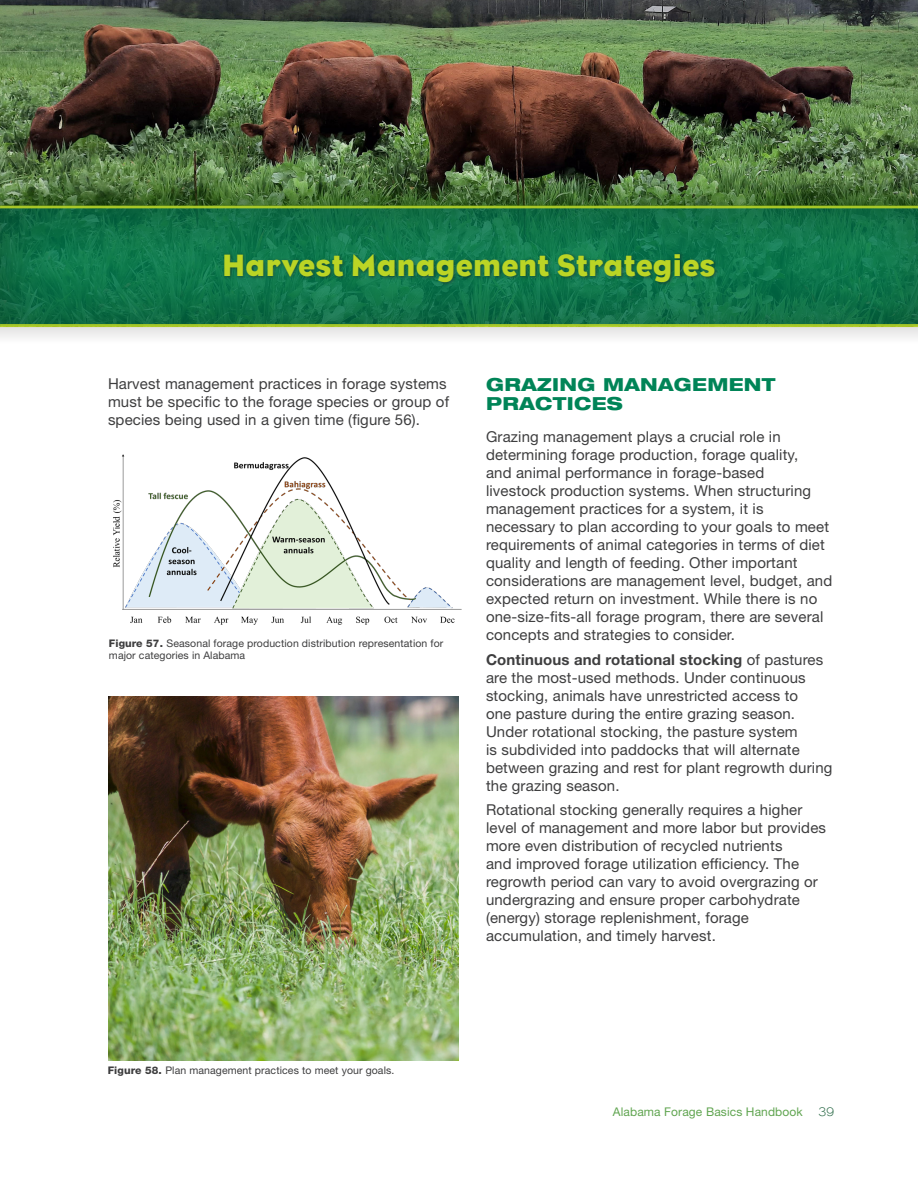
<style>
.page{position:relative;width:918px;height:1188px;background:#fff}
.page>*{position:absolute;margin:0;border:0;box-sizing:border-box;transform-origin:0 0}
.t1{font:31.5px "Eagle";letter-spacing:.01em;color:#bbd525}
.t2{font:800 expanded 18px/19.5px "Helvetica Neue LT Std";letter-spacing:.02em;color:#008457}
.t3{font:15px/18px "Helvetica Neue LT Std";letter-spacing:.01em;color:#3e3e3f}
.t4{font:300 12.75px "Eagle";color:#2a6946}
.t5{font:12px "Helvetica Neue LT Std";letter-spacing:.01em;color:#61a551}
.t6{font:10.5px/12.6px "Helvetica Neue LT Std";letter-spacing:.01em;color:#3e3e3f}
.s1{font-weight:800}
.s2{font-weight:700}
.s3{font-family:"Eagle";font-weight:300;font-size:12.75px;color:#fff}
</style>
<div class="page">
<img style="left:113px;top:455px;width:348px;height:170px">
<div style="left:0;top:324px;width:918px;height:19px;background:linear-gradient(to right,#efefef,#efefef)"></div>
<img style="left:0;top:0;width:918px;height:177px">
<div style="left:0;top:205px;width:918px;height:122px;background:#231f20;opacity:.5"></div>
<hr style="left:0;top:205px;width:918px;height:3px;background:#bbd525">
<hr style="left:0;top:324px;width:918px;height:3px;background:#bbd525">
<div style="left:222px;top:251px;width:497px;height:35px;background:#231f20;opacity:.5"></div>
<svg style="left:0;top:177px;width:918px;height:29px;background:#466a35"></svg>
<img style="left:108px;top:697px;width:351px;height:363px">
<h1 class="t1" style="left:222px;top:247px;width:495px">Harvest Management Strategies</h1>
<p class="t3" style="left:108px;top:374px;width:343px">Harvest management practices in forage systems must be specific to the forage species or group of species being used in a given time (figure 56).</p>
<p class="t6" style="left:109px;top:637px;width:336px"><span class="s1">Figure 57.</span> Seasonal forage production distribution representation for major categories in Alabama</p>
<p class="t2" style="left:486px;top:374px;width:291px">GRAZING MANAGEMENT<br>PRACTICES</p>
<p class="t3" style="left:486px;top:427px;width:348px">Grazing management plays a crucial role in determining forage production, forage quality,<br>and animal performance in forage-based<br>livestock production systems. When structuring management practices for a system, it is necessary to plan according to your goals to meet requirements of animal categories in terms of diet quality and length of feeding. Other important considerations are management level, budget, and expected return on investment. While there is no one-size-fits-all forage program, there are several concepts and strategies to consider.</p>
<p class="t3" style="left:486px;top:650px;width:348px"><span class="s2">Continuous and rotational stocking</span> of pastures are the most-used methods. Under continuous stocking, animals have unrestricted access to<br>one pasture during the entire grazing season.<br>Under rotational stocking, the pasture system<br>is subdivided into paddocks that will alternate between grazing and rest for plant regrowth during the grazing season.</p>
<p class="t3" style="left:486px;top:801px;width:342px">Rotational stocking generally requires a higher level of management and more labor but provides more even distribution of recycled nutrients<br>and improved forage utilization efficiency. The regrowth period can vary to avoid overgrazing or undergrazing and ensure proper carbohydrate (energy) storage replenishment, forage accumulation, and timely harvest.</p>
<p class="t6" style="left:108px;top:1064px;width:288px"><span class="s1">Figure 58.</span> Plan management practices to meet your goals.</p>
<p class="t5" style="left:613px;top:1104px;width:224px">Alabama Forage Basics Handbook <span class="s3">108</span></p>
<p class="t4" style="left:819px;top:1104px;width:17px">39</p>
</div>
